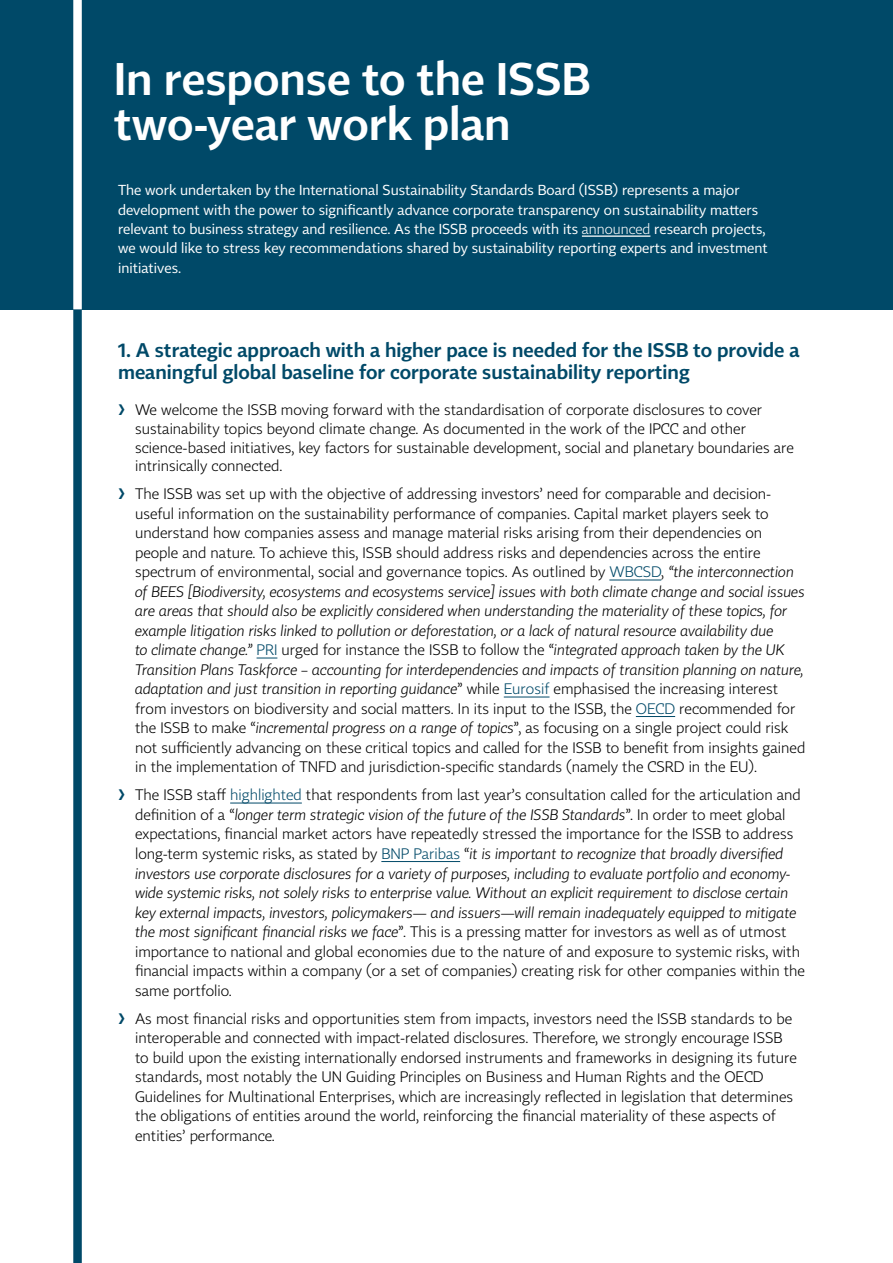
<style>
.page{position:relative;width:893px;height:1263px;background:#fff}
.page>*{position:absolute;margin:0;border:0;box-sizing:border-box;transform-origin:0 0}
.t1{font:300 45px/45px "Tabac Sans";color:#fff}
.t2{font:300 19.5px/22.5px "Tabac Sans";color:#004968}
.t3{font:300 15px/19.5px "Tabac Sans";color:#000}
.t4{font:14.25px/19.5px "Tabac Sans";color:#fff}
.s1{font-weight:300}
.s2{color:#004968}
.s3{font-style:italic}
</style>
<div class="page">
<div style="left:0;top:0;width:893px;height:309px;background:#004968"></div>
<hr style="left:582px;top:235px;width:68px;height:2px;background:#fff">
<hr style="left:609px;top:580px;width:52px;height:1px;background:#004968">
<svg style="left:257px;top:658px;width:20px;height:1px"></svg>
<hr style="left:504px;top:697px;width:45px;height:1px;background:#004968">
<hr style="left:636px;top:716px;width:39px;height:1px;background:#004968">
<hr style="left:230px;top:803px;width:72px;height:1px;background:#004968">
<hr style="left:381px;top:861px;width:79px;height:1px;background:#004968">
<div style="left:73px;top:309px;width:9px;height:954px;background:#004968"></div>
<div style="left:73px;top:0;width:9px;height:309px;background:#fff"></div>
<h1 class="t1" style="left:114px;top:56px;width:478px">In response to the ISSB two-year work plan</h1>
<p class="t4" style="left:118px;top:180px;width:651px">The work undertaken by the International Sustainability Standards Board (ISSB) represents a major development with the power to significantly advance corporate transparency on sustainability matters relevant to business strategy and resilience. As the ISSB proceeds with its <span class="s1">announced</span> research projects, we would like to stress key recommendations shared by sustainability reporting experts and investment initiatives.</p>
<h2 class="t2" style="left:118px;top:339px;width:683px">1. A strategic approach with a higher pace is needed for the ISSB to provide a meaningful global baseline for corporate sustainability reporting</h2>
<p class="t3" style="left:135px;top:401px;width:661px;line-height:18.8px;text-indent:-17px"><span class="s2">❯</span> We welcome the ISSB moving forward with the standardisation of corporate disclosures to cover sustainability topics beyond climate change. As documented in the work of the IPCC and other science-based initiatives, key factors for sustainable development, social and planetary boundaries are intrinsically connected.</p>
<p class="t3" style="left:135px;top:484px;width:672px;text-indent:-17px"><span class="s2">❯</span> The ISSB was set up with the objective of addressing investors’ need for comparable and decision&shy;useful information on the sustainability performance of companies. Capital market players seek to understand how companies assess and manage material risks arising from their dependencies on people and nature. To achieve this, ISSB should address risks and dependencies across the entire spectrum of environmental, social and governance topics. As outlined by <span class="s2">WBCSD</span>, <span class="s3">“the interconnection of BEES [Biodiversity, ecosystems and ecosystems service] issues with both climate change and social issues are areas that should also be explicitly considered when understanding the materiality of these topics, for example litigation risks linked to pollution or deforestation, or a lack of natural resource availability due<br>to climate change.”</span> <span class="s2">PRI</span> urged for instance the ISSB to follow the “<span class="s3">integrated approach taken by the UK Transition Plans Taskforce – accounting for interdependencies and impacts of transition planning on nature, adaptation and just transition in reporting guidance</span>” while <span class="s2">Eurosif</span> emphasised the increasing interest from investors on biodiversity and social matters. In its input to the ISSB, the <span class="s2">OECD</span> recommended for the ISSB to make “<span class="s3">incremental progress on a range of topics</span>”, as focusing on a single project could risk not sufficiently advancing on these critical topics and called for the ISSB to benefit from insights gained in the implementation of TNFD and jurisdiction-specific standards (namely the CSRD in the EU).</p>
<p class="t3" style="left:135px;top:785px;width:671px;text-indent:-17px"><span class="s2">❯</span> The ISSB staff <span class="s2">highlighted</span> that respondents from last year’s consultation called for the articulation and definition of a “<span class="s3">longer term strategic vision of the future of the ISSB Standards</span>”. In order to meet global expectations, financial market actors have repeatedly stressed the importance for the ISSB to address long-term systemic risks, as stated by <span class="s2">BNP Paribas</span> “<span class="s3">it is important to recognize that broadly diversified investors use corporate disclosures for a variety of purposes, including to evaluate portfolio and economy&shy;wide systemic risks, not solely risks to enterprise value. Without an explicit requirement to disclose certain key external impacts, investors, policymakers— and issuers—will remain inadequately equipped to mitigate the most significant financial risks we face</span>”. This is a pressing matter for investors as well as of utmost importance to national and global economies due to the nature of and exposure to systemic risks, with financial impacts within a company (or a set of companies) creating risk for other companies within the same portfolio.</p>
<p class="t3" style="left:135px;top:1008px;width:663px;text-indent:-17px"><span class="s2">❯</span> As most financial risks and opportunities stem from impacts, investors need the ISSB standards to be interoperable and connected with impact-related disclosures. Therefore, we strongly encourage ISSB to build upon the existing internationally endorsed instruments and frameworks in designing its future standards, most notably the UN Guiding Principles on Business and Human Rights and the OECD Guidelines for Multinational Enterprises, which are increasingly reflected in legislation that determines the obligations of entities around the world, reinforcing the financial materiality of these aspects of entities’ performance.</p>
</div>
